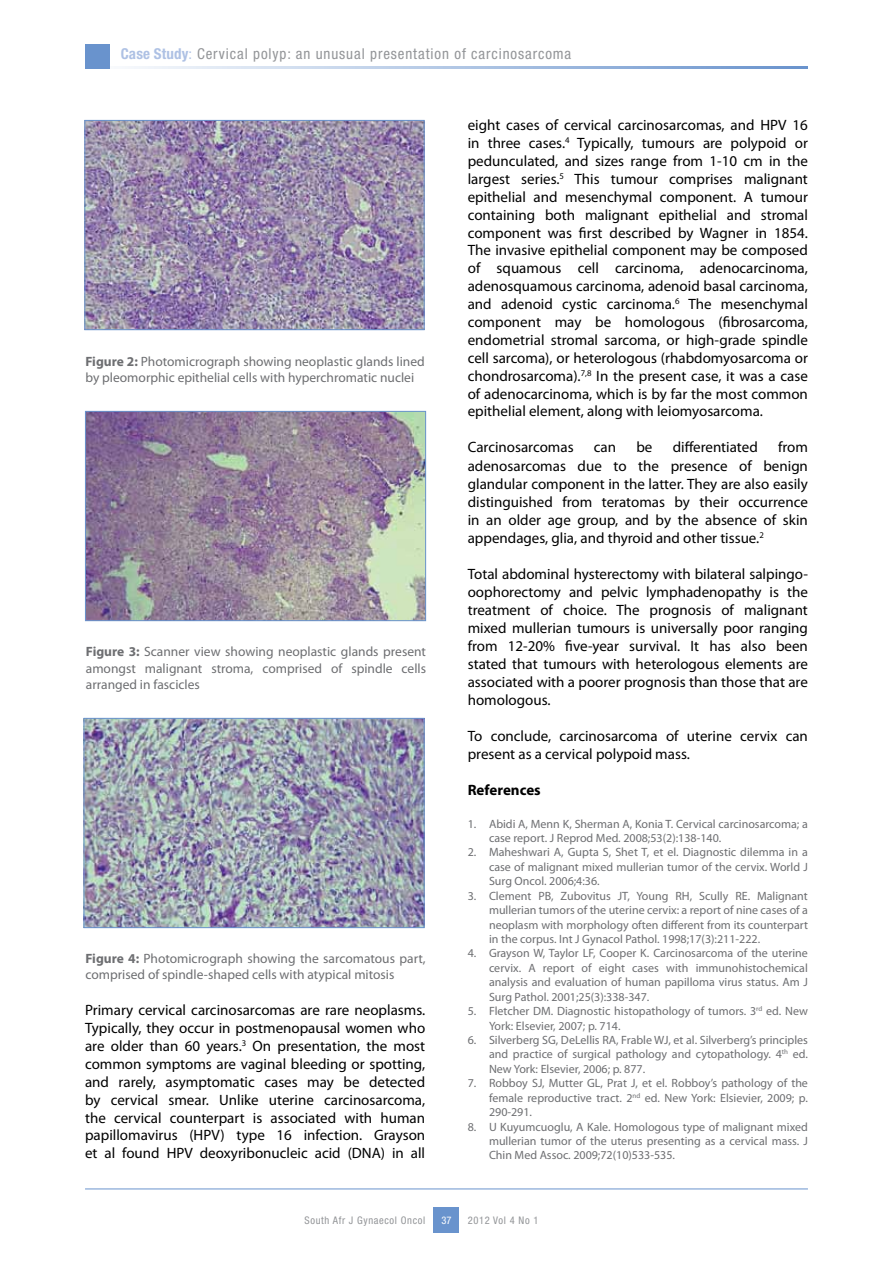
<style>
.page{position:relative;width:893px;height:1263px;background:#fff}
.page>*{position:absolute;margin:0;border:0;box-sizing:border-box;transform-origin:0 0}
.t1{font:15px/18px "Myriad Pro";color:#000;text-align:justify}
.t2{font:condensed 15px "Helvetica Neue LT Std";letter-spacing:.06em;color:#939598}
.t3{font:700 15px "Myriad Pro";color:#000}
.t4{font:13.5px/16.2px "Myriad Pro";color:#6d6e71}
.t5{font:12px/14.4px "Myriad Pro";color:#6d6e71;text-align:justify}
.t6{font:condensed 10.5px "Helvetica Neue LT Std";letter-spacing:.06em;color:#939598}
.t7{font:condensed 10.5px "Helvetica Neue LT Std";color:#fff}
.s1{font-weight:700;color:#aec1e4}
.s2{color:#aec1e4}
.s3{font-weight:700}
</style>
<div class="page">
<div style="left:434px;top:1208px;width:25px;height:25px;background:#6993cd"></div>
<hr style="left:85px;top:66px;width:723px;height:2px;background:#6993cd">
<div style="left:85px;top:44px;width:24px;height:24px;background:#6993cd"></div>
<hr style="left:85px;top:1188px;width:723px;height:1px;background:#6993cd">
<img style="left:87px;top:413px;width:337px;height:206px">
<div style="left:85px;top:411px;width:341px;height:210px;border:1px solid #6993cd"></div>
<img style="left:86px;top:122px;width:337px;height:206px">
<div style="left:84px;top:120px;width:341px;height:210px;border:1px solid #6993cd"></div>
<img style="left:86px;top:720px;width:337px;height:206px">
<div style="left:84px;top:718px;width:341px;height:210px;border:1px solid #6993cd"></div>
<p class="t2" style="left:121px;top:45px;width:452px"><span class="s1">Case Study</span><span class="s2">:</span> Cervical polyp: an unusual presentation of carcinosarcoma</p>
<p class="t4" style="left:85px;top:353px;width:341px"><span class="s3">Figure 2:</span> Photomicrograph showing neoplastic glands lined by pleomorphic epithelial cells with hyperchromatic nuclei</p>
<p class="t4" style="left:86px;top:644px;width:342px;text-align:justify"><span class="s3">Figure 3:</span> Scanner view showing neoplastic glands present amongst malignant stroma, comprised of spindle cells arranged in fascicles</p>
<p class="t4" style="left:85px;top:950px;width:342px"><span class="s3">Figure 4:</span> Photomicrograph showing the sarcomatous part, comprised of spindle-shaped cells with atypical mitosis</p>
<p class="t1" style="left:85px;top:1001px;width:342px">Primary cervical carcinosarcomas are rare neoplasms.<br>Typically, they occur in postmenopausal women who are older than 60 years.<sup>3</sup> On presentation, the most common symptoms are vaginal bleeding or spotting, and rarely, asymptomatic cases may be detected by cervical smear. Unlike uterine carcinosarcoma, the cervical counterpart is associated with human papillomavirus (HPV) type 16 infection. Grayson et al found HPV deoxyribonucleic acid (DNA) in all</p>
<p class="t1" style="left:468px;top:116px;width:342px">eight cases of cervical carcinosarcomas, and HPV 16 in three cases.<sup>4</sup> Typically, tumours are polypoid or pedunculated, and sizes range from 1-10 cm in the largest series.<sup>5</sup> This tumour comprises malignant epithelial and mesenchymal component. A tumour containing both malignant epithelial and stromal component was first described by Wagner in 1854.<br>The invasive epithelial component may be composed of squamous cell carcinoma, adenocarcinoma, adenosquamous carcinoma, adenoid basal carcinoma, and adenoid cystic carcinoma.<sup>6</sup> The mesenchymal component may be homologous (fibrosarcoma, endometrial stromal sarcoma, or high-grade spindle cell sarcoma), or heterologous (rhabdomyosarcoma or chondrosarcoma).<sup>7,8</sup> In the present case, it was a case of adenocarcinoma, which is by far the most common epithelial element, along with leiomyosarcoma.</p>
<p class="t1" style="left:468px;top:438px;width:107px">Carcinosarcomas</p>
<p class="t1" style="left:594px;top:438px;width:24px">can</p>
<p class="t1" style="left:636px;top:438px;width:18px">be</p>
<p class="t1" style="left:673px;top:438px;width:87px">differentiated</p>
<p class="t1" style="left:468px;top:438px;width:342px;text-indent:310px">from adenosarcomas due to the presence of benign glandular component in the latter. They are also easily distinguished from teratomas by their occurrence in an older age group, and by the absence of skin appendages, glia, and thyroid and other tissue.<sup>2</sup></p>
<p class="t1" style="left:468px;top:564px;width:342px">Total abdominal hysterectomy with bilateral salpingo&shy;oophorectomy and pelvic lymphadenopathy is the treatment of choice. The prognosis of malignant mixed mullerian tumours is universally poor ranging from 12-20% five-year survival. It has also been stated that tumours with heterologous elements are associated with a poorer prognosis than those that are homologous.</p>
<p class="t1" style="left:468px;top:727px;width:342px">To conclude, carcinosarcoma of uterine cervix can present as a cervical polypoid mass.</p>
<p class="t3" style="left:468px;top:780px;width:75px">References</p>
<p class="t5" style="left:489px;top:816px;width:320px;text-indent:-21px">1. Abidi A, Menn K, Sherman A, Konia T. Cervical carcinosarcoma; a case report. J Reprod Med. 2008;53(2):138-140.</p>
<p class="t5" style="left:489px;top:845px;width:320px;text-indent:-21px">2. Maheshwari A, Gupta S, Shet T, et el. Diagnostic dilemma in a case of malignant mixed mullerian tumor of the cervix. World J Surg Oncol. 2006;4:36.</p>
<p class="t5" style="left:489px;top:888px;width:320px;text-indent:-21px">3. Clement PB, Zubovitus JT, Young RH, Scully RE. Malignant mullerian tumors of the uterine cervix: a report of nine cases of a neoplasm with morphology often different from its counterpart in the corpus. Int J Gynacol Pathol. 1998;17(3):211-222.</p>
<p class="t5" style="left:489px;top:946px;width:320px;text-indent:-21px">4. Grayson W, Taylor LF, Cooper K. Carcinosarcoma of the uterine cervix. A report of eight cases with immunohistochemical analysis and evaluation of human papilloma virus status. Am J Surg Pathol. 2001;25(3):338-347.</p>
<p class="t5" style="left:489px;top:1003px;width:320px;text-indent:-21px">5. Fletcher DM. Diagnostic histopathology of tumors. 3<sup>rd</sup> ed. New<br>York: Elsevier, 2007; p. 714.</p>
<p class="t5" style="left:489px;top:1032px;width:320px;text-indent:-21px">6. Silverberg SG, DeLellis RA, Frable WJ, et al. Silverberg’s principles and practice of surgical pathology and cytopathology. 4<sup>th</sup> ed.<br>New York: Elsevier, 2006; p. 877.</p>
<p class="t5" style="left:489px;top:1076px;width:320px;text-indent:-21px">7. Robboy SJ, Mutter GL, Prat J, et el. Robboy’s pathology of the female reproductive tract. 2<sup>nd</sup> ed. New York: Elsievier, 2009; p.<br>290-291.</p>
<p class="t5" style="left:489px;top:1119px;width:320px;text-indent:-21px">8. U Kuyumcuoglu, A Kale. Homologous type of malignant mixed mullerian tumor of the uterus presenting as a cervical mass. J Chin Med Assoc. 2009;72(10)533-535.</p>
<p class="t6" style="left:305px;top:1214px;width:122px">South Afr J Gynaecol Oncol</p>
<p class="t6" style="left:468px;top:1214px;width:72px">2012 Vol 4 No 1</p>
<p class="t7" style="left:441px;top:1214px;width:12px">37</p>
</div>
